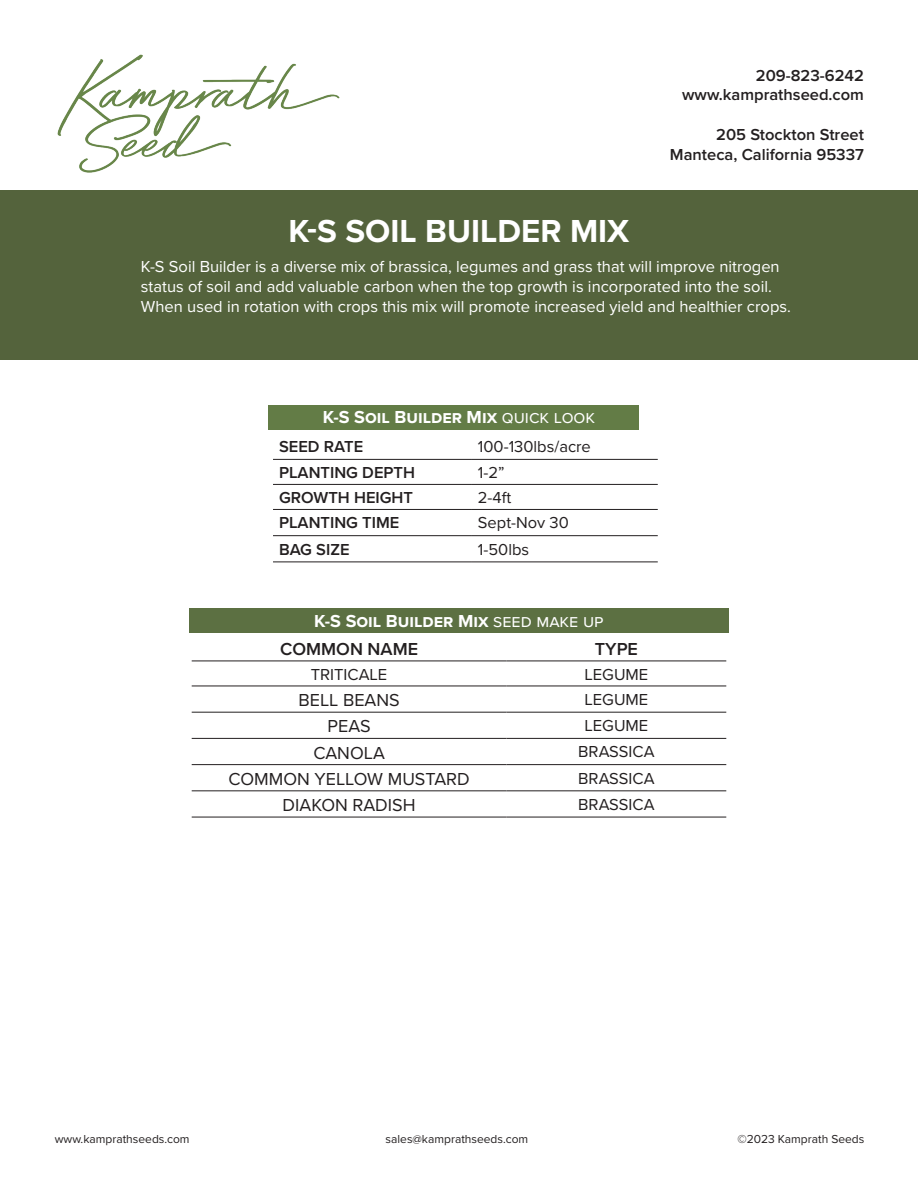
<style>
.page{position:relative;width:918px;height:1188px;background:#fff}
.page>*{position:absolute;margin:0;border:0;box-sizing:border-box;transform-origin:0 0}
.t1{font:700 33px "Proxima Nova";color:#fff}
.t2{font:700 18px "Proxima Nova";color:#fff}
.t3{font:18px "Proxima Nova";color:#231f20}
.t4{font:600 18px "Proxima Nova";color:#231f20}
.t5{font:16.5px/19.8px "Proxima Nova";color:#fff}
.t6{font:600 16.5px "Proxima Nova";color:#231f20}
.t7{font:16.5px "Proxima Nova";color:#231f20}
.t8{font:12px "Proxima Nova";color:#231f20}
.s1{font-weight:400}
</style>
<div class="page">
<img style="left:57px;top:54px;width:283px;height:119px">
<div style="left:0;top:191px;width:918px;height:169px;background:#54633c"></div>
<hr style="left:273px;top:459px;width:199px;height:1px;background:#231f20">
<hr style="left:472px;top:459px;width:186px;height:1px;background:#231f20">
<hr style="left:273px;top:484px;width:199px;height:1px;background:#231f20">
<hr style="left:472px;top:484px;width:186px;height:1px;background:#231f20">
<hr style="left:273px;top:509px;width:199px;height:1px;background:#231f20">
<hr style="left:472px;top:509px;width:186px;height:1px;background:#231f20">
<hr style="left:273px;top:535px;width:199px;height:1px;background:#231f20">
<hr style="left:472px;top:535px;width:186px;height:1px;background:#231f20">
<hr style="left:273px;top:562px;width:199px;height:1px;background:#231f20">
<hr style="left:472px;top:562px;width:186px;height:1px;background:#231f20">
<div style="left:268px;top:405px;width:370px;height:24px;background:#637c46"></div>
<div style="left:189px;top:608px;width:540px;height:25px;background:#5c7042"></div>
<hr style="left:192px;top:661px;width:315px;height:1px;background:#231f20">
<hr style="left:507px;top:661px;width:219px;height:1px;background:#231f20">
<hr style="left:192px;top:686px;width:315px;height:1px;background:#231f20">
<hr style="left:507px;top:686px;width:219px;height:1px;background:#231f20">
<hr style="left:192px;top:712px;width:315px;height:1px;background:#231f20">
<hr style="left:507px;top:712px;width:219px;height:1px;background:#231f20">
<hr style="left:192px;top:738px;width:315px;height:1px;background:#231f20">
<hr style="left:507px;top:738px;width:219px;height:1px;background:#231f20">
<hr style="left:192px;top:764px;width:315px;height:1px;background:#231f20">
<hr style="left:507px;top:764px;width:219px;height:1px;background:#231f20">
<hr style="left:192px;top:790px;width:315px;height:1px;background:#231f20">
<hr style="left:507px;top:790px;width:219px;height:1px;background:#231f20">
<hr style="left:192px;top:817px;width:315px;height:1px;background:#231f20">
<hr style="left:507px;top:817px;width:219px;height:1px;background:#231f20">
<p class="t6" style="left:756px;top:63px;width:110px">209-823-6242</p>
<p class="t6" style="left:682px;top:83px;width:183px">www.kamprathseed.com</p>
<p class="t6" style="left:716px;top:122px;width:149px">205 Stockton Street</p>
<p class="t6" style="left:670px;top:142px;width:196px">Manteca, California 95337</p>
<p class="t1" style="left:289px;top:206px;width:342px">K-S SOIL BUILDER MIX</p>
<p class="t5" style="left:141px;top:256px;width:652px">K-S Soil Builder is a diverse mix of brassica, legumes and grass that will improve nitrogen status of soil and add valuable carbon when the top growth is incorporated into the soil.<br>When used in rotation with crops this mix will promote increased yield and healthier crops.</p>
<p class="t2" style="left:323px;top:403px;width:274px">K-S Soil Builder Mix <span class="s1">quick look</span></p>
<p class="t6" style="left:279px;top:434px;width:86px">SEED RATE</p>
<p class="t7" style="left:478px;top:434px;width:114px">100-130lbs/acre</p>
<p class="t6" style="left:279px;top:461px;width:138px">PLANTING DEPTH</p>
<p class="t7" style="left:478px;top:461px;width:28px">1-2”</p>
<p class="t6" style="left:279px;top:486px;width:136px">GROWTH HEIGHT</p>
<p class="t7" style="left:478px;top:486px;width:35px">2-4ft</p>
<p class="t6" style="left:279px;top:511px;width:122px">PLANTING TIME</p>
<p class="t7" style="left:478px;top:511px;width:92px">Sept-Nov 30</p>
<p class="t6" style="left:279px;top:537px;width:72px">BAG SIZE</p>
<p class="t7" style="left:478px;top:537px;width:53px">1-50lbs</p>
<p class="t2" style="left:314px;top:607px;width:291px">K-S Soil Builder Mix <span class="s1">seed make up</span></p>
<p class="t4" style="left:280px;top:636px;width:139px">COMMON NAME</p>
<p class="t4" style="left:595px;top:636px;width:45px">TYPE</p>
<p class="t7" style="left:311px;top:662px;width:78px">TRITICALE</p>
<p class="t7" style="left:584px;top:662px;width:65px">LEGUME</p>
<p class="t3" style="left:298px;top:687px;width:103px">BELL BEANS</p>
<p class="t7" style="left:584px;top:687px;width:65px">LEGUME</p>
<p class="t3" style="left:328px;top:713px;width:44px">PEAS</p>
<p class="t7" style="left:584px;top:713px;width:65px">LEGUME</p>
<p class="t3" style="left:313px;top:739px;width:73px">CANOLA</p>
<p class="t7" style="left:578px;top:740px;width:78px">BRASSICA</p>
<p class="t3" style="left:228px;top:765px;width:243px">COMMON YELLOW MUSTARD</p>
<p class="t7" style="left:578px;top:766px;width:78px">BRASSICA</p>
<p class="t3" style="left:283px;top:792px;width:134px">DIAKON RADISH</p>
<p class="t7" style="left:578px;top:792px;width:78px">BRASSICA</p>
<p class="t8" style="left:55px;top:1131px;width:136px">www.kamprathseeds.com</p>
<p class="t8" style="left:386px;top:1131px;width:144px">sales@kamprathseeds.com</p>
<p class="t8" style="left:737px;top:1131px;width:129px">©2023 Kamprath Seeds</p>
</div>
